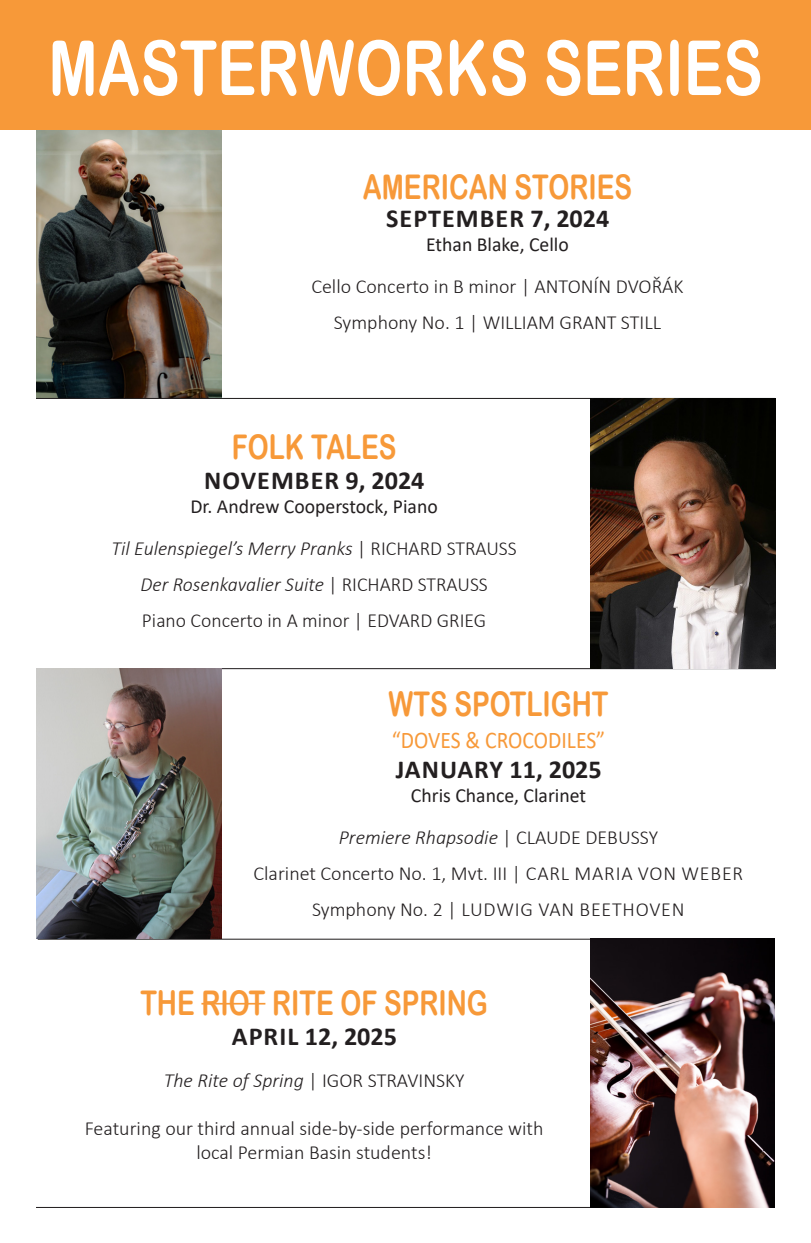
<style>
.page{position:relative;width:811px;height:1243px;background:#fff}
.page>*{position:absolute;margin:0;border:0;box-sizing:border-box;transform-origin:0 0}
.t1{font:76px "Arial Rounded MT Bold";color:#fff;scale:.78 1}
.t2{font:34px "Arial Rounded MT Bold";color:#f79939;scale:.78 1}
.t3{font:700 26px "Calibri";letter-spacing:.04em;color:#231f20}
.t4{font:700 26px "Calibri";letter-spacing:.015em;color:#231f20}
.t5{font:700 26px "Calibri";letter-spacing:.02em;color:#231f20}
.t6{font:24px "Calibri";color:#f79939;scale:.9 1}
.t7{font:300 20px "Calibri";color:#231f20}
.t8{font:italic 300 20px/42px "Calibri";color:#231f20;text-align:center}
.t9{font:20px "Calibri";color:#231f20}
.t10{font:300 20px "Calibri";letter-spacing:.035em;color:#231f20}
.s1{font-weight:400;font-style:normal}
.s2{font-style:normal}
</style>
<div class="page">
<img style="left:36px;top:130px;width:186px;height:268px">
<div style="left:0;top:0;width:811px;height:130px;background:#f79939"></div>
<hr style="left:38px;top:938px;width:737px;height:1px;background:#231f20">
<hr style="left:36px;top:668px;width:739px;height:1px;background:#231f20">
<hr style="left:36px;top:398px;width:739px;height:1px;background:#231f20">
<hr style="left:36px;top:1207px;width:739px;height:1px;background:#231f20">
<img style="left:36px;top:669px;width:186px;height:269px">
<img style="left:590px;top:398px;width:185px;height:271px">
<img style="left:590px;top:938px;width:185px;height:270px">
<hr style="left:201px;top:1003px;width:64px;height:1px;background:#f79939">
<p class="t1" style="left:48px;top:23px;width:917px">MASTERWORKS SERIES</p>
<p class="t2" style="left:363px;top:166px;width:347px">AMERICAN STORIES</p>
<p class="t3" style="left:386px;top:200px;width:225px">SEPTEMBER 7, 2024</p>
<p class="t9" style="left:426px;top:230px;width:144px">Ethan Blake, Cello</p>
<p class="t7" style="left:311px;top:274px;width:374px">Cello Concerto in B minor | ANTONÍN DVOŘÁK</p>
<p class="t7" style="left:334px;top:310px;width:329px">Symphony No. 1 | WILLIAM GRANT STILL</p>
<p class="t2" style="left:232px;top:426px;width:213px">FOLK TALES</p>
<p class="t3" style="left:204px;top:461px;width:222px">NOVEMBER 9, 2024</p>
<p class="t8" style="left:112px;top:485px;width:407px"><span class="s1">Dr. Andrew Cooperstock, Piano<br></span>Til Eulenspiegel’s Merry Pranks <span class="s2">| RICHARD STRAUSS</span></p>
<p class="t8" style="left:140px;top:563px;width:349px">Der Rosenkavalier Suite <span class="s2">| RICHARD STRAUSS</span></p>
<p class="t7" style="left:142px;top:607px;width:346px">Piano Concerto in A minor | EDVARD GRIEG</p>
<p class="t2" style="left:388px;top:683px;width:283px">WTS SPOTLIGHT</p>
<p class="t6" style="left:392px;top:723px;width:238px">“DOVES &amp; CROCODILES”</p>
<p class="t4" style="left:396px;top:750px;width:207px">JANUARY 11, 2025</p>
<p class="t9" style="left:411px;top:781px;width:177px">Chris Chance, Clarinet</p>
<p class="t8" style="left:339px;top:816px;width:321px">Premiere Rhapsodie <span class="s2">| CLAUDE DEBUSSY</span></p>
<p class="t7" style="left:253px;top:860px;width:491px">Clarinet Concerto No. 1, Mvt. III | CARL MARIA VON WEBER</p>
<p class="t10" style="left:312px;top:896px;width:374px">Symphony No. 2 | LUDWIG VAN BEETHOVEN</p>
<p class="t2" style="left:140px;top:983px;width:447px">THE RIOT RITE OF SPRING</p>
<p class="t5" style="left:232px;top:1018px;width:167px">APRIL 12, 2025</p>
<p class="t8" style="left:164px;top:1059px;width:302px">The Rite of Spring <span class="s2">| IGOR STRAVINSKY</span></p>
<p class="t7" style="left:85px;top:1116px;width:460px">Featuring our third annual side-by-side performance with</p>
<p class="t7" style="left:196px;top:1140px;width:237px">local Permian Basin students!</p>
</div>
